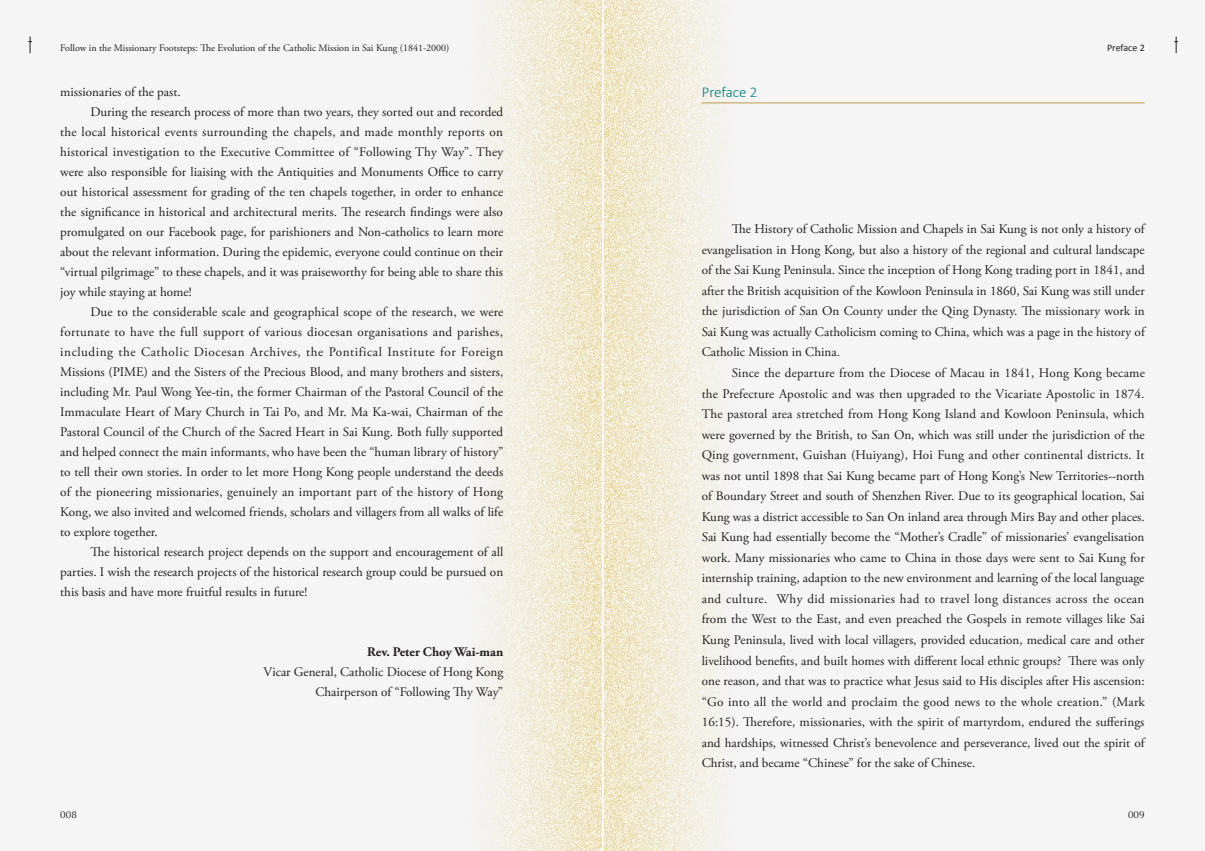
<style>
.page{position:relative;width:1205px;height:851px;background:#fff}
.page>*{position:absolute;margin:0;border:0;box-sizing:border-box;transform-origin:0 0}
.序BT1a_eng{font:300 15px "Calibri";letter-spacing:-.005em;color:#007a79}
.內文_eng{font:13.12px/20.5px "Adobe Garamond Pro";color:#231f20;text-align:justify}
.內文_eng-2{font:700 13.12px "Adobe Garamond Pro";color:#231f20}
.t1{font:10px "Adobe Garamond Pro";color:#231f20}
.t2{font:10px "Calibri";letter-spacing:-.005em;color:#231f20}
.t3{font:10px "Optima";color:#231f20}
</style>
<div class="page">
<div style="left:0;top:0;width:601px;height:850px;background:#f5f5f6"></div>
<div style="left:603px;top:0;width:602px;height:850px;background:#f5f5f6"></div>
<img style="left:479px;top:0;width:122px;height:850px">
<img style="left:604px;top:0;width:137px;height:850px">
<hr style="left:702px;top:103px;width:442px;height:1px;background:#bb9c49">
<svg style="left:1174px;top:36px;width:4px;height:17px"></svg>
<svg style="left:28px;top:36px;width:4px;height:17px"></svg>
<p class="t1" style="left:60px;top:42px;width:391px">Follow in the Missionary Footsteps: The Evolution of the Catholic Mission in Sai Kung (1841-2000)</p>
<p class="t2" style="left:1107px;top:42px;width:39px">Preface 2</p>
<p class="內文_eng" style="left:60px;top:82px;width:122px">missionaries of the past.</p>
<p class="內文_eng" style="left:60px;top:102px;width:444px;line-height:20px;text-indent:30px">During the research process of more than two years, they sorted out and recorded the local historical events surrounding the chapels, and made monthly reports on historical investigation to the Executive Committee of “Following Thy Way”. They were also responsible for liaising with the Antiquities and Monuments Office to carry out historical assessment for grading of the ten chapels together, in order to enhance the significance in historical and architectural merits. The research findings were also promulgated on our Facebook page, for parishioners and Non-catholics to learn more about the relevant information. During the epidemic, everyone could continue on their “virtual pilgrimage” to these chapels, and it was praiseworthy for being able to share this joy while staying at home!</p>
<p class="內文_eng" style="left:60px;top:302px;width:444px;line-height:20px;text-indent:30px">Due to the considerable scale and geographical scope of the research, we were fortunate to have the full support of various diocesan organisations and parishes, including the Catholic Diocesan Archives, the Pontifical Institute for Foreign Missions (PIME) and the Sisters of the Precious Blood, and many brothers and sisters, including Mr. Paul Wong Yee-tin, the former Chairman of the Pastoral Council of the Immaculate Heart of Mary Church in Tai Po, and Mr. Ma Ka-wai, Chairman of the Pastoral Council of the Church of the Sacred Heart in Sai Kung. Both fully supported and helped connect the main informants, who have been the “human library of history” to tell their own stories. In order to let more Hong Kong people understand the deeds of the pioneering missionaries, genuinely an important part of the history of Hong Kong, we also invited and welcomed friends, scholars and villagers from all walks of life to explore together.</p>
<p class="內文_eng" style="left:60px;top:542px;width:444px;line-height:20px;text-indent:30px">The historical research project depends on the support and encouragement of all parties. I wish the research projects of the historical research group could be pursued on this basis and have more fruitful results in future!</p>
<p class="內文_eng-2" style="left:367px;top:644px;width:137px">Rev. Peter Choy Wai-man</p>
<p class="內文_eng" style="left:264px;top:662px;width:241px">Vicar General, Catholic Diocese of Hong Kong</p>
<p class="內文_eng" style="left:315px;top:682px;width:189px">Chairperson of “Following Thy Way”</p>
<p class="序BT1a_eng" style="left:702px;top:83px;width:57px">Preface 2</p>
<p class="內文_eng" style="left:702px;top:219px;width:444px;text-indent:30px">The History of Catholic Mission and Chapels in Sai Kung is not only a history of evangelisation in Hong Kong, but also a history of the regional and cultural landscape of the Sai Kung Peninsula. Since the inception of Hong Kong trading port in 1841, and after the British acquisition of the Kowloon Peninsula in 1860, Sai Kung was still under the jurisdiction of San On County under the Qing Dynasty. The missionary work in Sai Kung was actually Catholicism coming to China, which was a page in the history of Catholic Mission in China.</p>
<p class="內文_eng" style="left:702px;top:363px;width:445px;text-indent:30px">Since the departure from the Diocese of Macau in 1841, Hong Kong became the Prefecture Apostolic and was then upgraded to the Vicariate Apostolic in 1874.<br>The pastoral area stretched from Hong Kong Island and Kowloon Peninsula, which were governed by the British, to San On, which was still under the jurisdiction of the Qing government, Guishan (Huiyang), Hoi Fung and other continental districts. It was not until 1898 that Sai Kung became part of Hong Kong’s New Territories--north of Boundary Street and south of Shenzhen River. Due to its geographical location, Sai Kung was a district accessible to San On inland area through Mirs Bay and other places.<br>Sai Kung had essentially become the “Mother’s Cradle” of missionaries’ evangelisation work. Many missionaries who came to China in those days were sent to Sai Kung for internship training, adaption to the new environment and learning of the local language and culture. Why did missionaries had to travel long distances across the ocean from the West to the East, and even preached the Gospels in remote villages like Sai Kung Peninsula, lived with local villagers, provided education, medical care and other livelihood benefits, and built homes with different local ethnic groups? There was only one reason, and that was to practice what Jesus said to His disciples after His ascension: “Go into all the world and proclaim the good news to the whole creation.” (Mark 16:15). Therefore, missionaries, with the spirit of martyrdom, endured the sufferings and hardships, witnessed Christ’s benevolence and perseverance, lived out the spirit of Christ, and became “Chinese” for the sake of Chinese.</p>
<p class="t3" style="left:60px;top:808px;width:18px">008</p>
<p class="t3" style="left:1128px;top:808px;width:18px">009</p>
</div>
